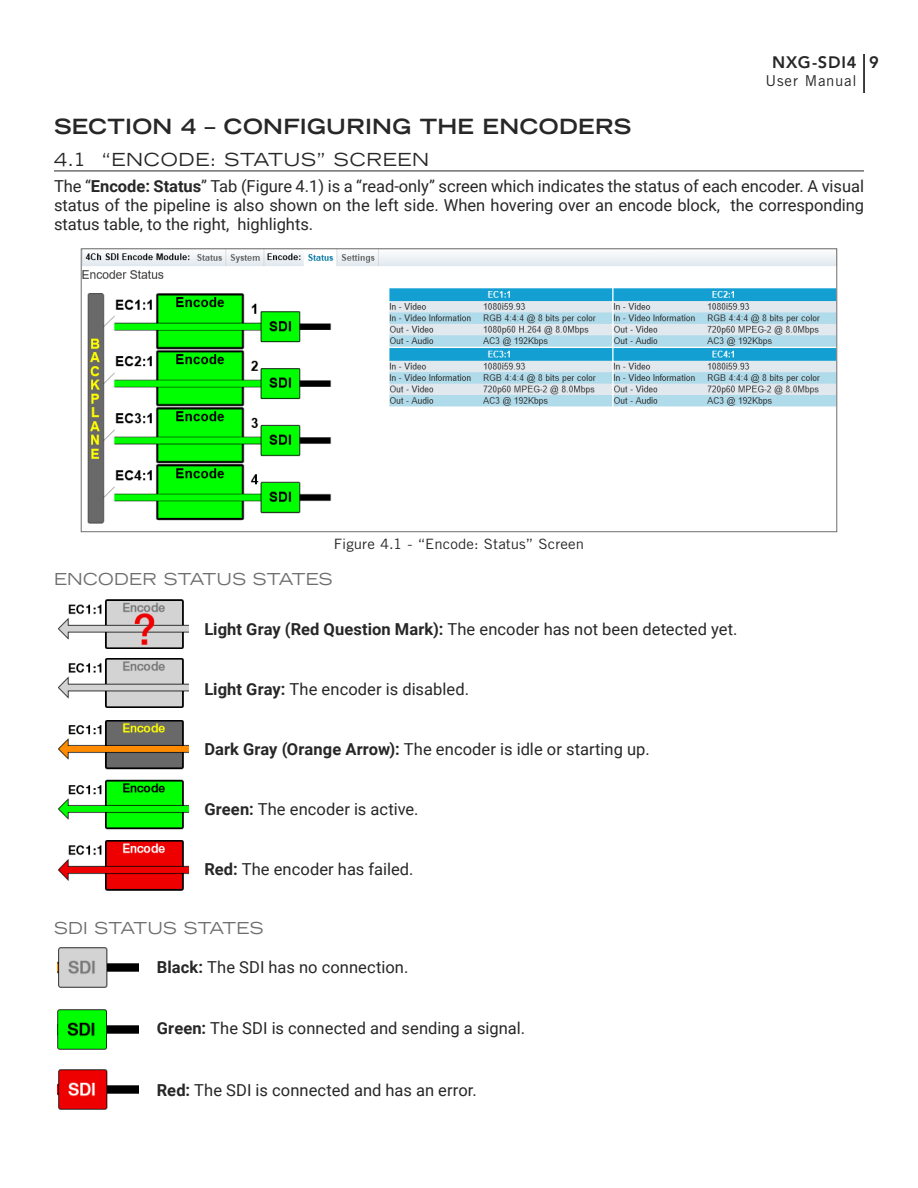
<style>
.page{position:relative;width:918px;height:1188px;background:#fff}
.page>*{position:absolute;margin:0;border:0;box-sizing:border-box;transform-origin:0 0}
.Section_Title{font:700 expanded 21px "Trade Gothic LT Std";letter-spacing:.015em;color:#282727}
.Sub-Section_Title{font:expanded 18px "Trade Gothic LT Std";letter-spacing:.035em;color:#282727}
.Body{font:16.5px/19.2px "Roboto";color:#282727;text-align:justify}
.User-Interface_-_Num{font:16.5px "Roboto";letter-spacing:.005em;color:#282727}
.Body_-_Sub-section_H{font:expanded 16.5px "Trade Gothic LT Std";letter-spacing:.015em;color:#6f6e6f}
.t1{font:800 16.5px "Avenir LT Pro";letter-spacing:.045em;color:#282727}
.t2{font:15px "Trade Gothic LT Pro";letter-spacing:.045em;color:#282727}
.Image_Captions{font:14.25px "Trade Gothic LT Pro";letter-spacing:.005em;color:#292829;scale:1.05 1}
.s1{font-weight:700}
</style>
<div class="page">
<hr style="left:863px;top:54px;width:2px;height:39px;background:#000">
<hr style="left:54px;top:171px;width:810px;height:1px;background:#282727">
<img style="left:83px;top:250px;width:752px;height:274px">
<img style="left:58px;top:599px;width:131px;height:50px">
<img style="left:58px;top:659px;width:131px;height:49px">
<img style="left:58px;top:720px;width:131px;height:49px">
<img style="left:58px;top:780px;width:131px;height:49px">
<img style="left:58px;top:841px;width:131px;height:49px">
<img style="left:57px;top:947px;width:81px;height:41px">
<img style="left:57px;top:1009px;width:81px;height:41px">
<img style="left:57px;top:1069px;width:81px;height:41px">
<p class="t1" style="left:772px;top:52px;width:108px">NXG-SDI4 9</p>
<p class="t2" style="left:765px;top:72px;width:93px">User Manual</p>
<p class="Section_Title" style="left:54px;top:112px;width:579px">SECTION 4 – CONFIGURING THE ENCODERS</p>
<p class="Sub-Section_Title" style="left:54px;top:148px;width:377px">4.1 “ENCODE: STATUS” SCREEN</p>
<p class="Body" style="left:54px;top:176px;width:812px">The “<span class="s1">Encode: Status</span>” Tab (Figure 4.1) is a “read-only” screen which indicates the status of each encoder. A visual status of the pipeline is also shown on the left side. When hovering over an encode block, the corresponding status table, to the right, highlights.</p>
<p class="Image_Captions" style="left:334px;top:536px;width:240px">Figure 4.1 - “Encode: Status” Screen</p>
<p class="Body_-_Sub-section_H" style="left:54px;top:568px;width:280px">ENCODER STATUS STATES</p>
<p class="Body" style="left:204px;top:618px;width:535px"><span class="s1">Light Gray (Red Question Mark):</span> The encoder has not been detected yet.</p>
<p class="Body" style="left:204px;top:679px;width:266px"><span class="s1">Light Gray:</span> The encoder is disabled.</p>
<p class="Body" style="left:204px;top:739px;width:447px"><span class="s1">Dark Gray (Orange Arrow):</span> The encoder is idle or starting up.</p>
<p class="Body" style="left:204px;top:799px;width:216px"><span class="s1">Green:</span> The encoder is active.</p>
<p class="Body" style="left:204px;top:859px;width:211px"><span class="s1">Red:</span> The encoder has failed.</p>
<p class="Body_-_Sub-section_H" style="left:54px;top:917px;width:211px">SDI STATUS STATES</p>
<p class="User-Interface_-_Num" style="left:157px;top:955px;width:253px"><span class="s1">Black:</span> The SDI has no connection.</p>
<p class="User-Interface_-_Num" style="left:157px;top:1017px;width:370px"><span class="s1">Green:</span> The SDI is connected and sending a signal.</p>
<p class="User-Interface_-_Num" style="left:157px;top:1078px;width:322px"><span class="s1">Red:</span> The SDI is connected and has an error.</p>
</div>
